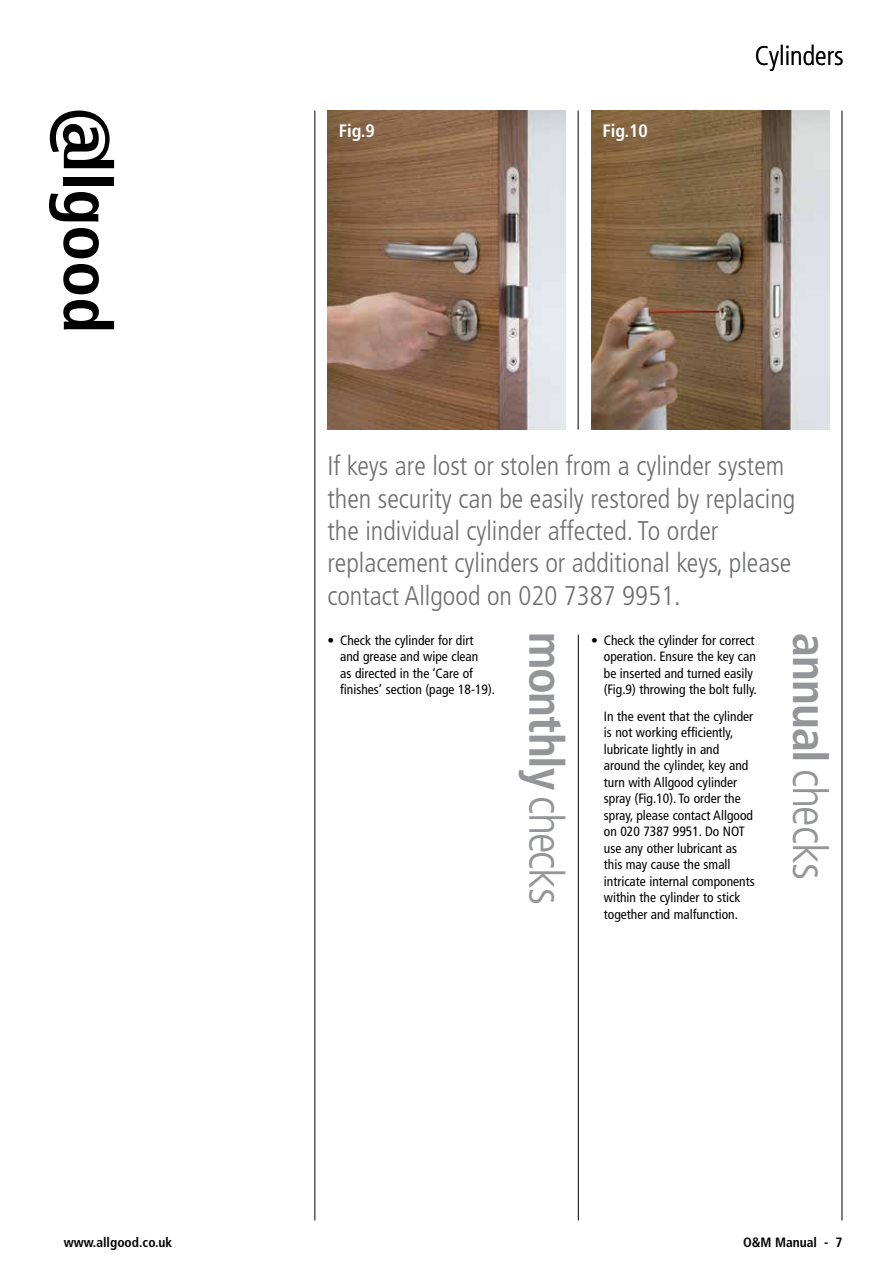
<style>
.page{position:relative;width:893px;height:1263px;background:#fff}
.page>*{position:absolute;margin:0;border:0;box-sizing:border-box;transform-origin:0 0}
.t1{font:700 condensed 48px "Frutiger";letter-spacing:-.02em;color:#939598}
.t2{font:300 condensed 27px/32.4px "Frutiger";color:#6d6e71}
.t3{font:300 condensed 27px "Frutiger";color:#000}
.t4{font:700 condensed 18px "Frutiger";color:#fff}
.t5{font:condensed 13.5px/16.5px "Frutiger";color:#000}
.t6{font:700 condensed 13.5px "Frutiger LT Std";color:#000}
.s1{font-weight:300}
</style>
<div class="page">
<hr style="left:315px;top:111px;width:1px;height:1109px;background:#000">
<hr style="left:842px;top:111px;width:1px;height:1109px;background:#000">
<div style="left:64px;top:177px;width:50px;height:8px;background:#000"></div>
<svg style="left:49px;top:192px;width:50px;height:30px"></svg>
<svg style="left:63px;top:228px;width:36px;height:30px"></svg>
<svg style="left:63px;top:264px;width:36px;height:30px"></svg>
<svg style="left:63px;top:300px;width:51px;height:29px"></svg>
<svg style="left:50px;top:111px;width:64px;height:57px"></svg>
<hr style="left:578px;top:635px;width:1px;height:585px;background:#000">
<img style="left:327px;top:111px;width:239px;height:318px">
<img style="left:591px;top:111px;width:238px;height:318px">
<hr style="left:578px;top:111px;width:1px;height:318px;background:#000">
<h3 class="t4" style="left:339px;top:120px;width:38px">Fig.9</h3>
<h3 class="t4" style="left:603px;top:120px;width:47px">Fig.10</h3>
<h2 class="t3" style="left:755px;top:41px;width:91px">Cylinders</h2>
<h2 class="t2" style="left:327px;top:450px;width:469px">If keys are lost or stolen from a cylinder system then security can be easily restored by replacing the individual cylinder affected. To order replacement cylinders or additional keys, please contact Allgood on 020 7387 9951.</h2>
<p class="t5" style="left:340px;top:632px;width:156px;text-indent:-13px">• Check the cylinder for dirt and grease and wipe clean<br>as directed in the ‘Care of finishes’ section (page 18-19).</p>
<p class="t5" style="left:604px;top:632px;width:154px;text-indent:-13px">• Check the cylinder for correct operation. Ensure the key can be inserted and turned easily (Fig.9) throwing the bolt fully.</p>
<p class="t5" style="left:604px;top:708px;width:152px">In the event that the cylinder is not working efficiently, lubricate lightly in and around the cylinder, key and turn with Allgood cylinder spray (Fig.10). To order the spray, please contact Allgood on 020 7387 9951. Do NOT use any other lubricant as this may cause the small intricate internal components within the cylinder to stick together and malfunction.</p>
<h1 class="t1" style="left:575px;top:632px;width:275px;rotate:90deg">monthly <span class="s1">checks</span></h1>
<h1 class="t1" style="left:838px;top:633px;width:248px;rotate:90deg">annual <span class="s1">checks</span></h1>
<p class="t6" style="left:64px;top:1234px;width:110px">www.allgood.co.uk</p>
<p class="t6" style="left:743px;top:1234px;width:101px">O&amp;M Manual - 7</p>
</div>
